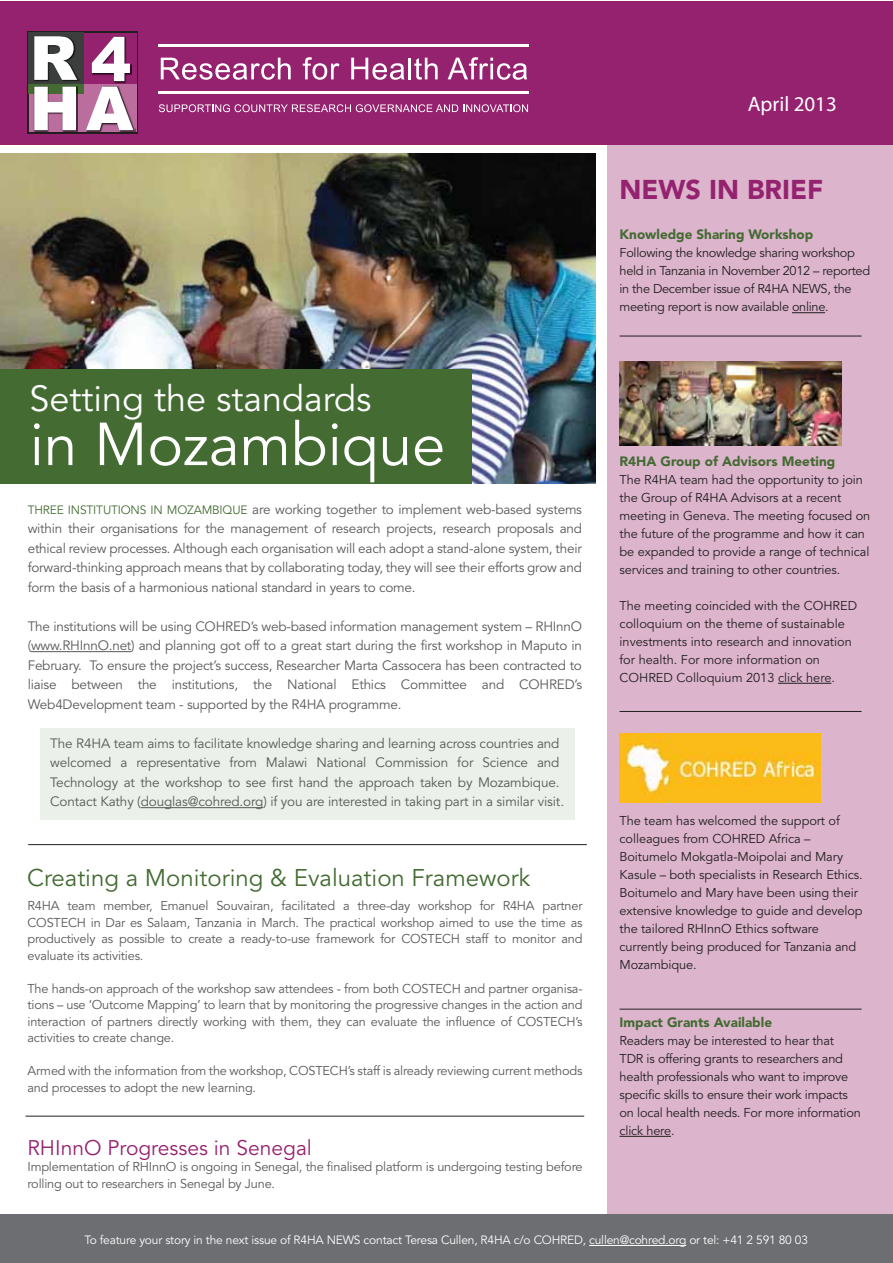
<style>
.page{position:relative;width:893px;height:1263px;background:#fff}
.page>*{position:absolute;margin:0;border:0;box-sizing:border-box;transform-origin:0 0}
.t1{font:60px "Avenir";color:#fff}
.t2{font:36px "Avenir";color:#fff}
.t3{font:900 27px "Avenir LT Std";color:#95226f}
.t4{font:24px "Avenir";color:#436b32}
.t5{font:21px "Avenir";color:#95226f}
.t6{font:21px "Myriad Pro";color:#fff}
.t7{font:13.5px/19.5px "Avenir";letter-spacing:-.01em;color:#58595b;text-align:justify}
.t8{font:900 13.5px "Avenir LT Std";color:#436b32}
.t9{font:12.75px/18px "Avenir";letter-spacing:-.005em;color:#231f20}
.t10{font:12.75px/16.5px "Avenir";letter-spacing:-.015em;color:#58595b;text-align:justify}
.t11{font:12.75px/18px "Avenir";letter-spacing:-.025em;color:#231f20}
.t12{font:12px "Avenir";letter-spacing:-.015em;color:#fff}
.s1{font-size:12px;color:#436b32}
</style>
<div class="page">
<img style="left:1px;top:154px;width:595px;height:330px">
<div style="left:0;top:369px;width:472px;height:115px;background:#436b32"></div>
<div style="left:608px;top:145px;width:284px;height:1118px;background:#dcb5cd"></div>
<div style="left:0;top:1px;width:892px;height:144px;background:#95226f"></div>
<svg style="left:27px;top:31px;width:111px;height:102px"></svg>
<div style="left:79px;top:33px;width:57px;height:51px;background:#95226f"></div>
<div style="left:29px;top:33px;width:55px;height:59px;background:#3b3e3d"></div>
<div style="left:29px;top:84px;width:107px;height:48px;background:#bb6e9e"></div>
<img style="left:34px;top:77px;width:45px;height:4px">
<svg style="left:34px;top:36px;width:43px;height:44px"></svg>
<img style="left:91px;top:36px;width:41px;height:47px">
<svg style="left:92px;top:37px;width:38px;height:44px"></svg>
<img style="left:86px;top:86px;width:49px;height:46px">
<svg style="left:86px;top:87px;width:47px;height:43px"></svg>
<div style="left:29px;top:84px;width:55px;height:10px;background:#436b32"></div>
<img style="left:33px;top:86px;width:45px;height:46px">
<svg style="left:34px;top:87px;width:42px;height:43px"></svg>
<svg style="left:161px;top:58px;width:130px;height:22px"></svg>
<svg style="left:303px;top:57px;width:37px;height:23px"></svg>
<svg style="left:351px;top:58px;width:53px;height:22px"></svg>
<hr style="left:408px;top:58px;width:3px;height:21px;background:#fff">
<svg style="left:414px;top:58px;width:24px;height:22px"></svg>
<svg style="left:448px;top:57px;width:79px;height:23px"></svg>
<hr style="left:158px;top:45px;width:371px;height:2px;background:#fff">
<hr style="left:158px;top:91px;width:371px;height:3px;background:#fff">
<svg style="left:159px;top:104px;width:369px;height:8px"></svg>
<hr style="left:31px;top:651px;width:100px;height:1px;background:#58595b">
<hr style="left:792px;top:312px;width:33px;height:1px;background:#231f20">
<hr style="left:778px;top:683px;width:53px;height:1px;background:#231f20">
<hr style="left:620px;top:1136px;width:51px;height:1px;background:#231f20">
<div style="left:40px;top:729px;width:534px;height:91px;background:#ecf0ea"></div>
<img style="left:620px;top:361px;width:221px;height:84px">
<div style="left:0;top:1214px;width:892px;height:49px;background:#6d6e71"></div>
<hr style="left:589px;top:1245px;width:97px;height:1px;background:#fff">
<hr style="left:26px;top:1116px;width:558px;height:1px;background:#231f20">
<hr style="left:28px;top:844px;width:559px;height:1px;background:#231f20">
<hr style="left:620px;top:1009px;width:242px;height:1px;background:#231f20">
<hr style="left:620px;top:711px;width:242px;height:1px;background:#231f20">
<img style="left:620px;top:734px;width:201px;height:68px">
<hr style="left:620px;top:336px;width:242px;height:1px;background:#231f20">
<h3 class="t6" style="left:748px;top:91px;width:91px">April 2013</h3>
<h2 class="t2" style="left:30px;top:378px;width:343px">Setting the standards</h2>
<h1 class="t1" style="left:30px;top:410px;width:417px">in Mozambique</h1>
<p class="t7" style="left:28px;top:500px;width:556px"><span class="s1">THREE INSTITUTIONS IN MOZAMBIQUE</span> are working together to implement web-based systems within their organisations for the management of research projects, research proposals and ethical review processes. Although each organisation will each adopt a stand-alone system, their forward-thinking approach means that by collaborating today, they will see their efforts grow and form the basis of a harmonious national standard in years to come.</p>
<p class="t7" style="left:28px;top:617px;width:556px">The institutions will be using COHRED’s web-based information management system – RHInnO (www.RHInnO.net) and planning got off to a great start during the first workshop in Maputo in February. To ensure the project’s success, Researcher Marta Cassocera has been contracted to liaise between the institutions, the National Ethics Committee and COHRED’s Web4Development team - supported by the R4HA programme.</p>
<p class="t7" style="left:50px;top:734px;width:515px;text-align:left">The R4HA team aims to facilitate knowledge sharing and learning across countries and welcomed a representative from Malawi National Commission for Science and Technology at the workshop to see first hand the approach taken by Mozambique.<br>Contact Kathy (douglas@cohred.org) if you are interested in taking part in a similar visit.</p>
<h3 class="t4" style="left:27px;top:864px;width:505px">Creating a Monitoring &amp; Evaluation Framework</h3>
<p class="t10" style="left:28px;top:898px;width:557px">R4HA team member, Emanuel Souvairan, facilitated a three-day workshop for R4HA partner COSTECH in Dar es Salaam, Tanzania in March. The practical workshop aimed to use the time as productively as possible to create a ready-to-use framework for COSTECH staff to monitor and evaluate its activities.</p>
<p class="t10" style="left:28px;top:980px;width:557px">The hands-on approach of the workshop saw attendees - from both COSTECH and partner organisa&shy;tions – use ‘Outcome Mapping’ to learn that by monitoring the progressive changes in the action and interaction of partners directly working with them, they can evaluate the influence of COSTECH’s activities to create change.</p>
<p class="t10" style="left:28px;top:1063px;width:557px">Armed with the information from the workshop, COSTECH’s staff is already reviewing current methods and processes to adopt the new learning.</p>
<h3 class="t5" style="left:28px;top:1135px;width:286px">RHInnO Progresses in Senegal</h3>
<p class="t10" style="left:28px;top:1159px;width:557px">Implementation of RHInnO is ongoing in Senegal, the finalised platform is undergoing testing before rolling out to researchers in Senegal by June.</p>
<h3 class="t3" style="left:620px;top:173px;width:205px">NEWS IN BRIEF</h3>
<p class="t8" style="left:620px;top:227px;width:195px">Knowledge Sharing Workshop</p>
<p class="t11" style="left:620px;top:244px;width:252px">Following the knowledge sharing workshop held in Tanzania in November 2012 – reported in the December issue of R4HA NEWS, the meeting report is now available online.</p>
<p class="t8" style="left:620px;top:453px;width:217px">R4HA Group of Advisors Meeting</p>
<p class="t9" style="left:620px;top:471px;width:252px">The R4HA team had the opportunity to join the Group of R4HA Advisors at a recent meeting in Geneva. The meeting focused on the future of the programme and how it can be expanded to provide a range of technical services and training to other countries.</p>
<p class="t9" style="left:620px;top:597px;width:239px">The meeting coincided with the COHRED colloquium on the theme of sustainable investments into research and innovation for health. For more information on COHRED Colloquium 2013 click here.</p>
<p class="t9" style="left:620px;top:811px;width:245px">The team has welcomed the support of colleagues from COHRED Africa – Boitumelo Mokgatla-Moipolai and Mary Kasule – both specialists in Research Ethics.<br>Boitumelo and Mary have been using their extensive knowledge to guide and develop the tailored RHInnO Ethics software currently being produced for Tanzania and Mozambique.</p>
<p class="t8" style="left:620px;top:1014px;width:154px">Impact Grants Available</p>
<p class="t9" style="left:620px;top:1032px;width:243px">Readers may be interested to hear that TDR is offering grants to researchers and health professionals who want to improve specific skills to ensure their work impacts on local health needs. For more information click here.</p>
<p class="t12" style="left:84px;top:1233px;width:725px">To feature your story in the next issue of R4HA NEWS contact Teresa Cullen, R4HA c/o COHRED, cullen@cohred.org or tel: +41 2 591 80 03</p>
</div>
